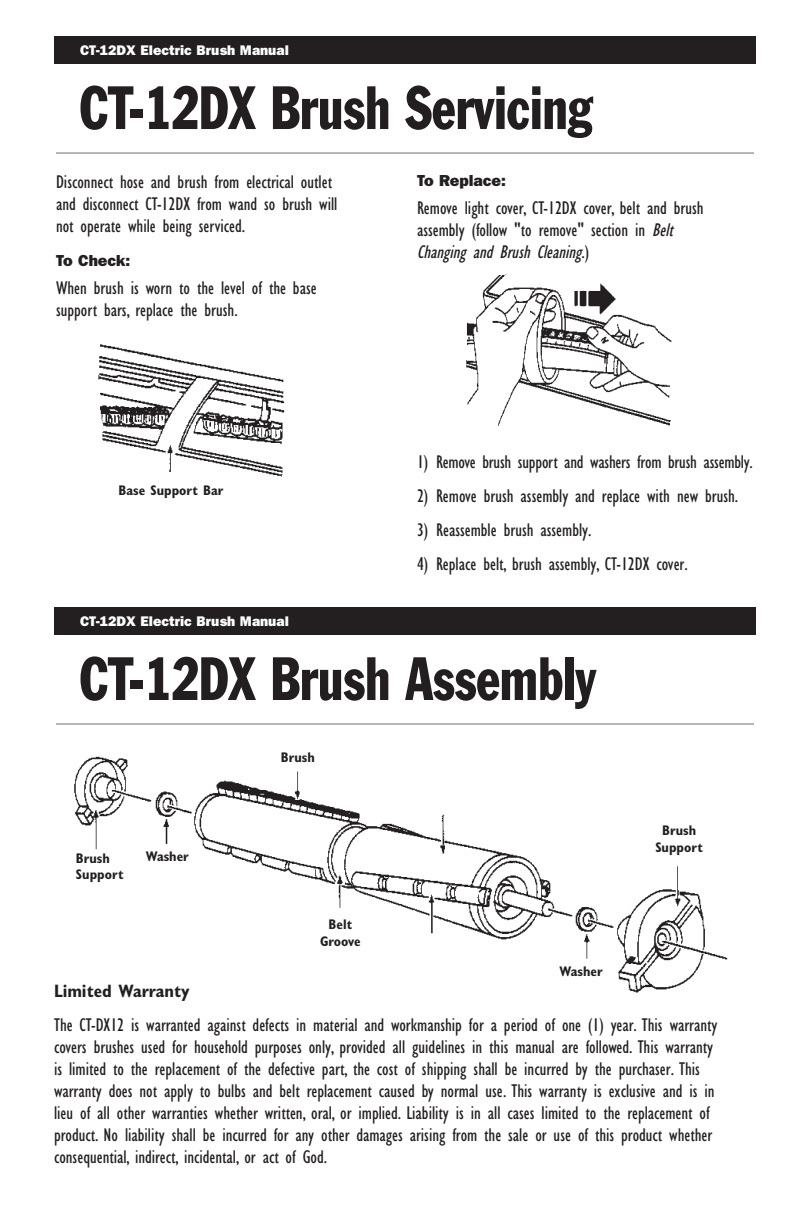
<style>
.page{position:relative;width:792px;height:1224px;background:#fff}
.page>*{position:absolute;margin:0;border:0;box-sizing:border-box;transform-origin:0 0}
.t1{font:condensed 60px "Franklin Gothic";color:#231f20;scale:.85 1}
.t2{font:condensed 19px/22px "Gill Sans";color:#231f20}
.t3{font:700 condensed 18px "Gill Sans";color:#231f20}
.t4{font:800 16px "Franklin Gothic";color:#231f20}
.t5{font:700 condensed 14px/16.8px "Gill Sans";color:#231f20;text-align:center}
.t6{font:800 14px "Franklin Gothic";color:#fff}
.s1{font-style:italic}
</style>
<div class="page">
<div style="left:54px;top:36px;width:702px;height:28px;background:#231f20"></div>
<hr style="left:56px;top:153px;width:698px;height:1px;background:#6d6f71">
<img style="left:98px;top:344px;width:187px;height:133px">
<img style="left:466px;top:274px;width:206px;height:152px">
<img style="left:74px;top:756px;width:654px;height:237px">
<div style="left:54px;top:607px;width:702px;height:28px;background:#231f20"></div>
<hr style="left:56px;top:724px;width:698px;height:1px;background:#6d6f71">
<p class="t6" style="left:80px;top:46px;width:210px">CT-12DX Electric Brush Manual</p>
<h1 class="t1" style="left:80px;top:86px;width:604px">CT-12DX Brush Servicing</h1>
<p class="t2" style="left:56px;top:173px;width:283px">Disconnect hose and brush from electrical outlet and disconnect CT-12DX from wand so brush will not operate while being serviced.</p>
<p class="t4" style="left:56px;top:255px;width:76px">To Check:</p>
<p class="t2" style="left:56px;top:279px;width:262px">When brush is worn to the level of the base support bars, replace the brush.</p>
<p class="t4" style="left:417px;top:175px;width:90px">To Replace:</p>
<p class="t2" style="left:417px;top:199px;width:288px">Remove light cover, CT-12DX cover, belt and brush assembly (follow "to remove" section in <span class="s1">Belt<br>Changing and Brush Cleaning</span>. )</p>
<p class="t5" style="left:119px;top:483px;width:106px">Base Support Bar</p>
<p class="t2" style="left:417px;top:453px;width:337px">1) Remove brush support and washers from brush assembly.</p>
<p class="t2" style="left:417px;top:487px;width:323px">2) Remove brush assembly and replace with new brush.</p>
<p class="t2" style="left:417px;top:521px;width:176px">3) Reassemble brush assembly.</p>
<p class="t2" style="left:417px;top:555px;width:272px">4) Replace belt, brush assembly, CT-12DX cover.</p>
<p class="t6" style="left:80px;top:617px;width:210px">CT-12DX Electric Brush Manual</p>
<h1 class="t1" style="left:80px;top:657px;width:609px">CT-12DX Brush Assembly</h1>
<p class="t5" style="left:76px;top:852px;width:49px;line-height:16px;text-align:left">Brush<br>Support</p>
<p class="t5" style="left:146px;top:849px;width:45px">Washer</p>
<p class="t5" style="left:281px;top:750px;width:35px">Brush</p>
<p class="t5" style="left:320px;top:917px;width:42px">Belt<br>Groove</p>
<p class="t5" style="left:560px;top:964px;width:45px">Washer</p>
<p class="t5" style="left:655px;top:824px;width:49px">Brush<br>Support</p>
<p class="t3" style="left:54px;top:984px;width:137px">Limited Warranty</p>
<p class="t2" style="left:54px;top:1015px;width:665px">The CT-DX12 is warranted against defects in material and workmanship for a period of one (1) year. This warranty covers brushes used for household purposes only, provided all guidelines in this manual are followed. This warranty is limited to the replacement of the defective part, the cost of shipping shall be incurred by the purchaser. This warranty does not apply to bulbs and belt replacement caused by normal use. This warranty is exclusive and is in lieu of all other warranties whether written, oral, or implied. Liability is in all cases limited to the replacement of product. No liability shall be incurred for any other damages arising from the sale or use of this product whether consequential, indirect, incidental, or act of God.</p>
</div>
